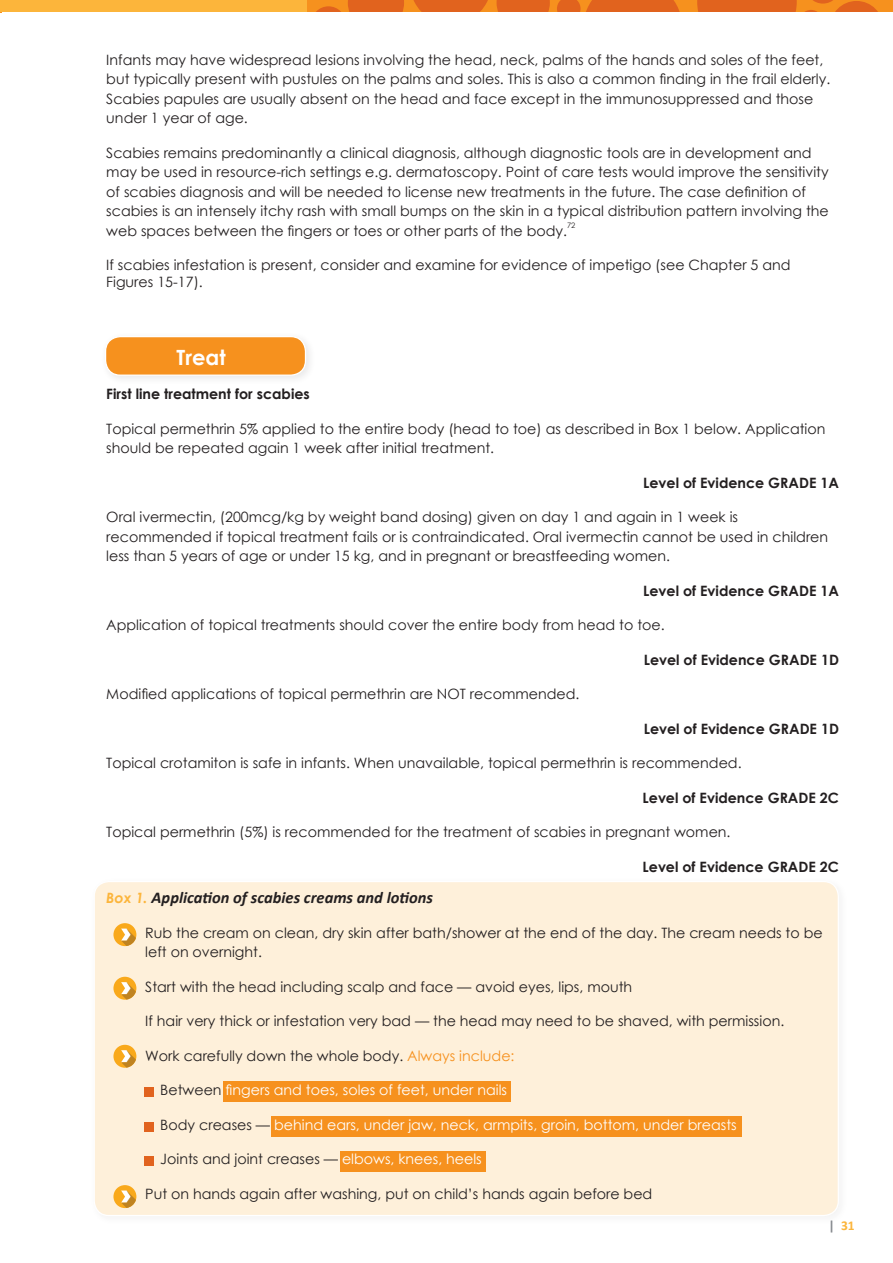
<style>
.page{position:relative;width:893px;height:1263px;background:#fff}
.page>*{position:absolute;margin:0;border:0;box-sizing:border-box;transform-origin:0 0}
.t1{font:700 21px "Century Gothic";color:#fff}
.t2{font:italic 700 16.5px "Calibri";color:#231f20}
.t3{font:14.25px/19.5px "Century Gothic";color:#231f20}
.t4{font:700 14.25px "Century Gothic";color:#231f20}
.t5{font:14.25px "Century Gothic";color:#fff}
.t6{font:700 13.5px "Calibri";color:#fcb53b}
.t7{font:7.5px "Century Gothic";color:#231f20}
.s1{font-family:"Century Gothic";font-size:14.25px;color:#fcb53b}
.s2{color:#f6911e}
.s3{color:#231f20}
.s4{color:#fff}
.s5{color:#868a8e}
</style>
<div class="page">
<div style="left:0;top:0;width:893px;height:12px;background:#f6911e"></div>
<svg style="left:697px;top:0;width:181px;height:12px"></svg>
<svg style="left:413px;top:0;width:75px;height:12px"></svg>
<svg style="left:497px;top:0;width:53px;height:12px"></svg>
<svg style="left:316px;top:0;width:88px;height:12px"></svg>
<svg style="left:557px;top:0;width:123px;height:12px"></svg>
<div style="left:0;top:0;width:306px;height:12px;background:#fcb53b"></div>
<div style="left:94px;top:881px;width:744px;height:334px;background:#fef0da;border-radius:15px"></div>
<div style="left:113px;top:923px;width:23px;height:23px;background:#f9a91b;border-radius:50%"></div>
<svg style="left:121px;top:928px;width:15px;height:18px"></svg>
<div style="left:113px;top:977px;width:23px;height:23px;background:#f9a91b;border-radius:50%"></div>
<svg style="left:121px;top:982px;width:15px;height:17px"></svg>
<div style="left:113px;top:1045px;width:23px;height:23px;background:#f9a91b;border-radius:50%"></div>
<svg style="left:121px;top:1050px;width:15px;height:17px"></svg>
<div style="left:224px;top:1081px;width:287px;height:20px;background:#f6911e"></div>
<div style="left:272px;top:1116px;width:470px;height:21px;background:#f6911e"></div>
<div style="left:340px;top:1151px;width:146px;height:20px;background:#f6911e"></div>
<div style="left:113px;top:1185px;width:23px;height:23px;background:#f9a91b;border-radius:50%"></div>
<svg style="left:121px;top:1190px;width:15px;height:18px"></svg>
<div style="left:100px;top:331px;width:216px;height:54px;background:#231f20;opacity:.1"></div>
<div style="left:106px;top:337px;width:199px;height:38px;background:#f6911e;border-radius:15px"></div>
<div style="left:105px;top:336px;width:201px;height:40px;border:1px solid #fff;border-radius:15px"></div>
<div style="left:145px;top:1087px;width:9px;height:10px;background:#e1631e"></div>
<div style="left:145px;top:1122px;width:9px;height:9px;background:#e1631e"></div>
<div style="left:145px;top:1156px;width:9px;height:10px;background:#e1631e"></div>
<p class="t3" style="left:106px;top:50px;width:725px">Infants may have widespread lesions involving the head, neck, palms of the hands and soles of the feet, but typically present with pustules on the palms and soles. This is also a common finding in the frail elderly.<br>Scabies papules are usually absent on the head and face except in the immunosuppressed and those under 1 year of age.</p>
<p class="t3" style="left:106px;top:143px;width:724px">Scabies remains predominantly a clinical diagnosis, although diagnostic tools are in development and may be used in resource-rich settings e.g. dermatoscopy. Point of care tests would improve the sensitivity of scabies diagnosis and will be needed to license new treatments in the future. The case definition of scabies is an intensely itchy rash with small bumps on the skin in a typical distribution pattern involving the web spaces between the fingers or toes or other parts of the body.</p>
<p class="t7" style="left:567px;top:220px;width:10px">72</p>
<p class="t3" style="left:106px;top:257px;width:686px;line-height:16.4px">If scabies infestation is present, consider and examine for evidence of impetigo (see Chapter 5 and<br>Figures 15-17).</p>
<h1 class="t1" style="left:177px;top:341px;width:51px">Treat</h1>
<p class="t4" style="left:106px;top:383px;width:205px">First line treatment for scabies</p>
<p class="t3" style="left:106px;top:419px;width:721px">Topical permethrin 5% applied to the entire body (head to toe) as described in Box 1 below. Application should be repeated again 1 week after initial treatment.</p>
<p class="t4" style="left:643px;top:472px;width:197px">Level of Evidence GRADE 1A</p>
<p class="t3" style="left:106px;top:507px;width:723px">Oral ivermectin, (200mcg/kg by weight band dosing) given on day 1 and again in 1 week is recommended if topical treatment fails or is contraindicated. Oral ivermectin cannot be used in children less than 5 years of age or under 15 kg, and in pregnant or breastfeeding women.</p>
<p class="t4" style="left:643px;top:580px;width:197px">Level of Evidence GRADE 1A</p>
<p class="t3" style="left:106px;top:615px;width:560px">Application of topical treatments should cover the entire body from head to toe.</p>
<p class="t4" style="left:644px;top:649px;width:197px">Level of Evidence GRADE 1D</p>
<p class="t3" style="left:106px;top:684px;width:475px">Modified applications of topical permethrin are NOT recommended.</p>
<p class="t4" style="left:644px;top:718px;width:197px">Level of Evidence GRADE 1D</p>
<p class="t3" style="left:106px;top:753px;width:637px">Topical crotamiton is safe in infants. When unavailable, topical permethrin is recommended.</p>
<p class="t4" style="left:643px;top:787px;width:198px">Level of Evidence GRADE 2C</p>
<p class="t3" style="left:106px;top:822px;width:626px">Topical permethrin (5%) is recommended for the treatment of scabies in pregnant women.</p>
<p class="t4" style="left:643px;top:856px;width:198px">Level of Evidence GRADE 2C</p>
<p class="t2" style="left:106px;top:886px;width:328px"><span class="s1">Box 1.</span> Application of scabies creams and lotions</p>
<p class="t3" style="left:145px;top:923px;width:679px">Rub the cream on clean, dry skin after bath/shower at the end of the day. The cream needs to be left on overnight.</p>
<p class="t3" style="left:145px;top:977px;width:488px">Start with the head including scalp and face — avoid eyes, lips, mouth</p>
<p class="t3" style="left:145px;top:1011px;width:640px">If hair very thick or infestation very bad — the head may need to be shaved, with permission.</p>
<p class="t3" style="left:145px;top:1046px;width:371px">Work carefully down the whole body. <span class="s2">Always include:</span></p>
<p class="t5" style="left:145px;top:1080px;width:363px"><span class="s3">• Between</span> fingers and toes, soles of feet, under nails</p>
<p class="t5" style="left:145px;top:1115px;width:593px"><span class="s3">• Body creases —</span> behind ears, under jaw, neck, armpits, groin, bottom, under breasts</p>
<p class="t3" style="left:145px;top:1149px;width:338px">• Joints and joint creases — <span class="s4">elbows, knees, heels</span></p>
<p class="t3" style="left:145px;top:1184px;width:509px">Put on hands again after washing, put on child’s hands again before bed</p>
<p class="t6" style="left:828px;top:1216px;width:28px"><span class="s5">|</span> 31</p>
</div>
